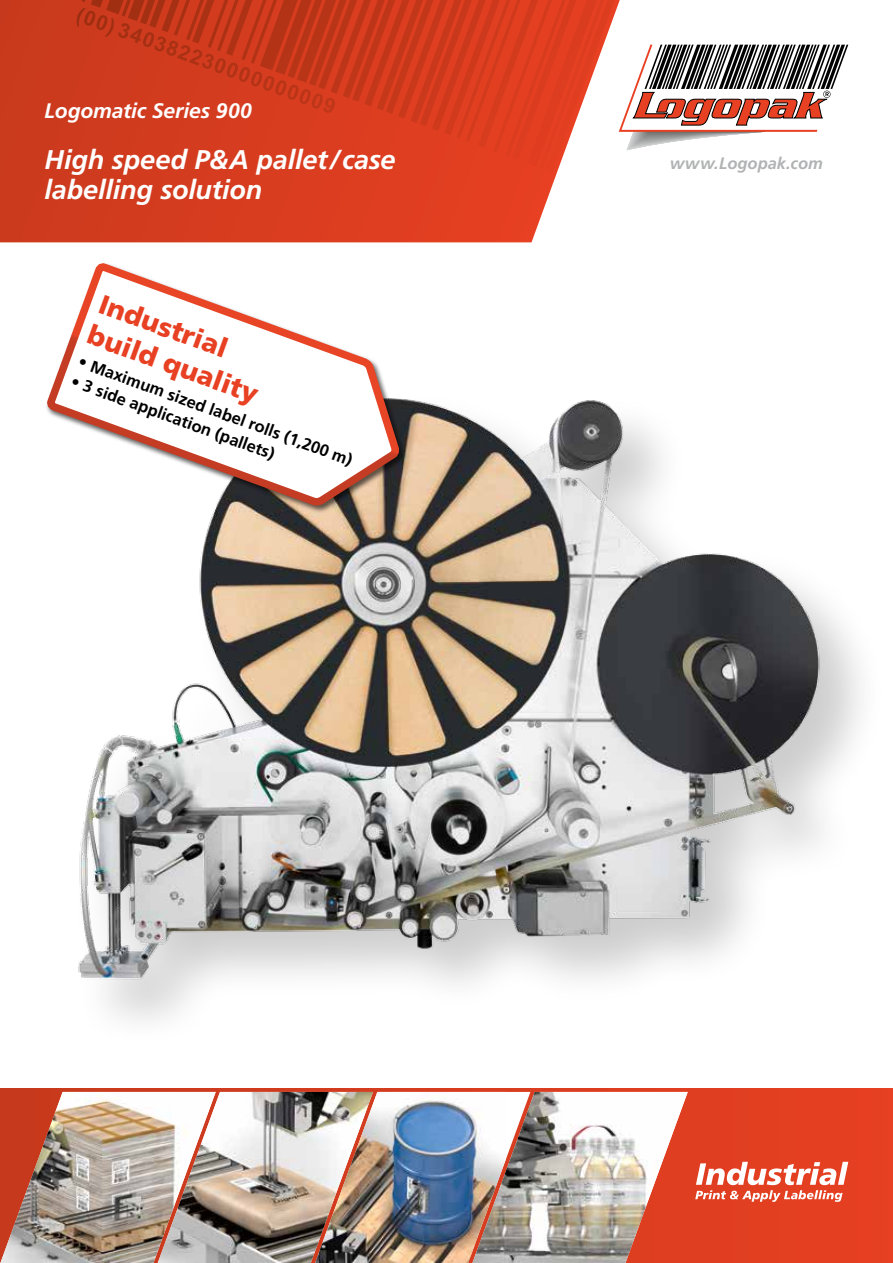
<style>
.page{position:relative;width:893px;height:1263px;background:#fff}
.page>*{position:absolute;margin:0;border:0;box-sizing:border-box;transform-origin:0 0}
.t1{font:italic 700 27px/30px "Frutiger LT Com";letter-spacing:-.005em;color:#fff}
.t2{font:900 27px/32.4px "Frutiger LT Com";color:#e84022}
.t3{font:italic 700 21px "Frutiger LT Com";letter-spacing:-.005em;color:#fff}
.t4{font:700 16.5px "Frutiger LT Com";color:#000}
.t5{font:italic 700 16.5px "Frutiger LT Com";color:#b1b2b3}
</style>
<div class="page">
<svg style="left:0;top:0;width:557px;height:242px;background:#d53f22"></svg>
<svg style="left:77px;top:0;width:771px;height:172px"></svg>
<div style="left:0;top:1089px;width:893px;height:174px;background:#e33f21"></div>
<svg style="left:695px;top:1162px;width:153px;height:40px"></svg>
<img style="left:78px;top:399px;width:783px;height:604px">
<img style="left:0;top:1092px;width:688px;height:171px">
<img style="left:315px;top:1092px;width:191px;height:171px">
<svg style="left:44px;top:227px;width:360px;height:287px"></svg>
<p class="t3" style="left:45px;top:99px;width:209px">Logomatic Series 900</p>
<h1 class="t1" style="left:45px;top:145px;width:352px">High speed P&amp;A pallet/ case labelling solution</h1>
<h1 class="t2" style="left:105px;top:288px;width:181px;rotate:20deg">Industrial build quality</h1>
<p class="t4" style="left:82px;top:352px;width:292px;rotate:20deg">• Maximum sized label rolls (1,200 m)</p>
<p class="t4" style="left:75px;top:371px;width:217px;rotate:20deg">• 3 side application (pallets)</p>
<p class="t5" style="left:670px;top:154px;width:155px">www.Logopak.com</p>
</div>
